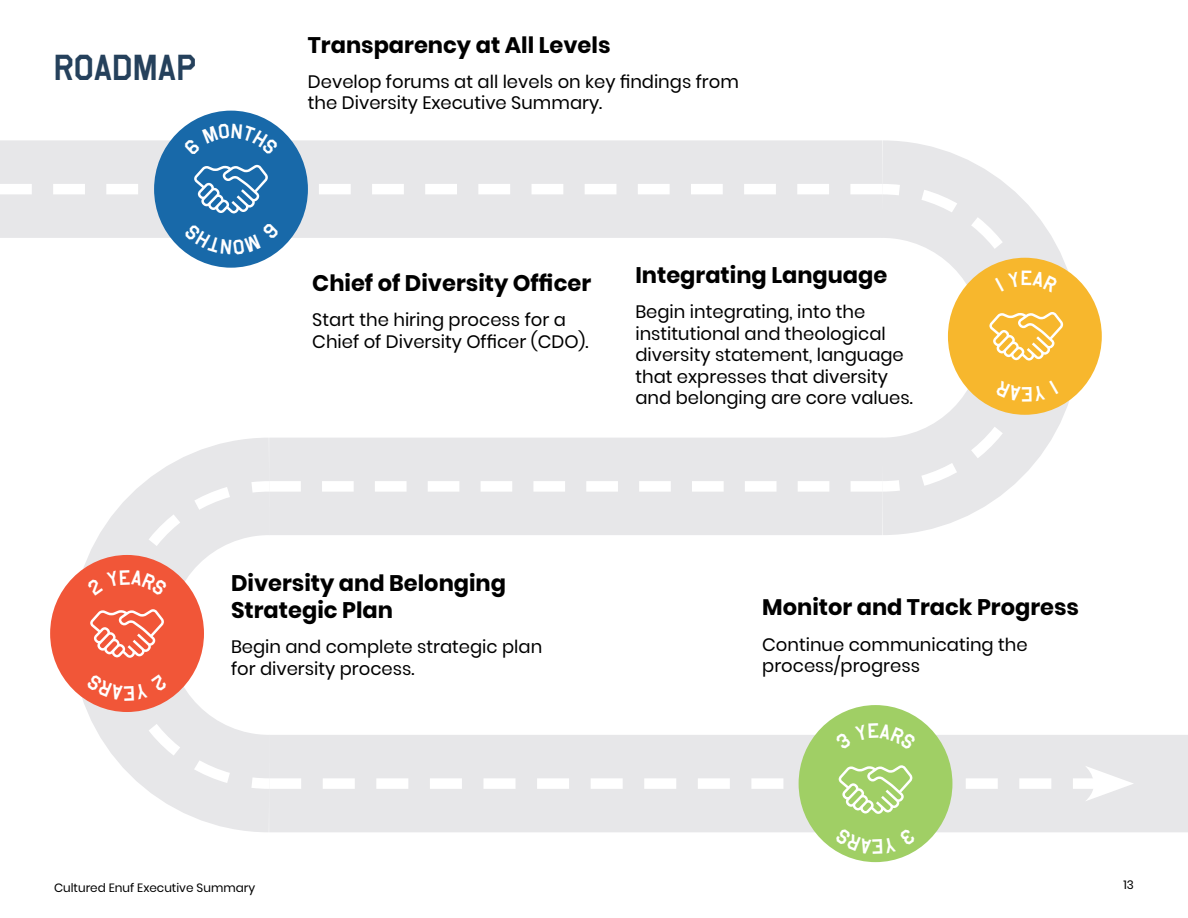
<style>
.page{position:relative;width:1188px;height:918px;background:#fff}
.page>*{position:absolute;margin:0;border:0;box-sizing:border-box;transform-origin:0 0}
.t1{font:33px "Air Corps JNL";letter-spacing:.025em;color:#25415c}
.t2{font:700 22.5px/27px "Poppins";color:#000}
.t3{font:18px/21.6px "Poppins";color:#000}
.t4{font:12px "Poppins";color:#000}
</style>
<div class="page">
<div style="left:0;top:140px;width:882px;height:98px;background:#e7e7e9"></div>
<div style="left:269px;top:438px;width:613px;height:97px;background:#e7e7e9"></div>
<div style="left:269px;top:735px;width:919px;height:97px;background:#e7e7e9"></div>
<svg style="left:882px;top:140px;width:220px;height:395px"></svg>
<svg style="left:50px;top:438px;width:219px;height:394px"></svg>
<svg style="left:280px;top:481px;width:592px;height:11px"></svg>
<svg style="left:872px;top:179px;width:169px;height:318px"></svg>
<svg style="left:110px;top:476px;width:170px;height:318px"></svg>
<div style="left:154px;top:111px;width:154px;height:157px;background:#1869a9;border-radius:50%"></div>
<div style="left:948px;top:258px;width:154px;height:157px;background:#f7b72d;border-radius:50%"></div>
<div style="left:50px;top:555px;width:154px;height:157px;background:#f15638;border-radius:50%"></div>
<div style="left:799px;top:705px;width:153px;height:157px;background:#a0cf65;border-radius:50%"></div>
<svg style="left:0;top:165px;width:882px;height:48px"></svg>
<svg style="left:269px;top:765px;width:864px;height:49px"></svg>
<svg style="left:899px;top:180px;width:164px;height:314px"></svg>
<svg style="left:835px;top:850px;width:81px;height:4px"></svg>
<svg style="left:87px;top:479px;width:166px;height:314px"></svg>
<h1 class="t1" style="left:54px;top:50px;width:143px">ROADMAP</h1>
<p class="t2" style="left:308px;top:32px;width:304px">Transparency at All Levels</p>
<p class="t3" style="left:308px;top:71px;width:433px">Develop forums at all levels on key findings from the Diversity Executive Summary.</p>
<p class="t2" style="left:312px;top:270px;width:280px">Chief of Diversity Officer</p>
<p class="t3" style="left:312px;top:309px;width:278px">Start the hiring process for a<br>Chief of Diversity Officer (CDO).</p>
<p class="t2" style="left:635px;top:262px;width:254px">Integrating Language</p>
<p class="t3" style="left:635px;top:301px;width:279px">Begin integrating, into the institutional and theological diversity statement, language that expresses that diversity and belonging are core values.</p>
<p class="t2" style="left:231px;top:570px;width:277px">Diversity and Belonging<br>Strategic Plan</p>
<p class="t3" style="left:231px;top:636px;width:313px">Begin and complete strategic plan for diversity process.</p>
<p class="t2" style="left:762px;top:594px;width:318px">Monitor and Track Progress</p>
<p class="t3" style="left:762px;top:634px;width:267px">Continue communicating the process/progress</p>
<p class="t4" style="left:54px;top:880px;width:203px">Cultured Enuf Executive Summary</p>
<p class="t4" style="left:1123px;top:878px;width:12px">13</p>
</div>
